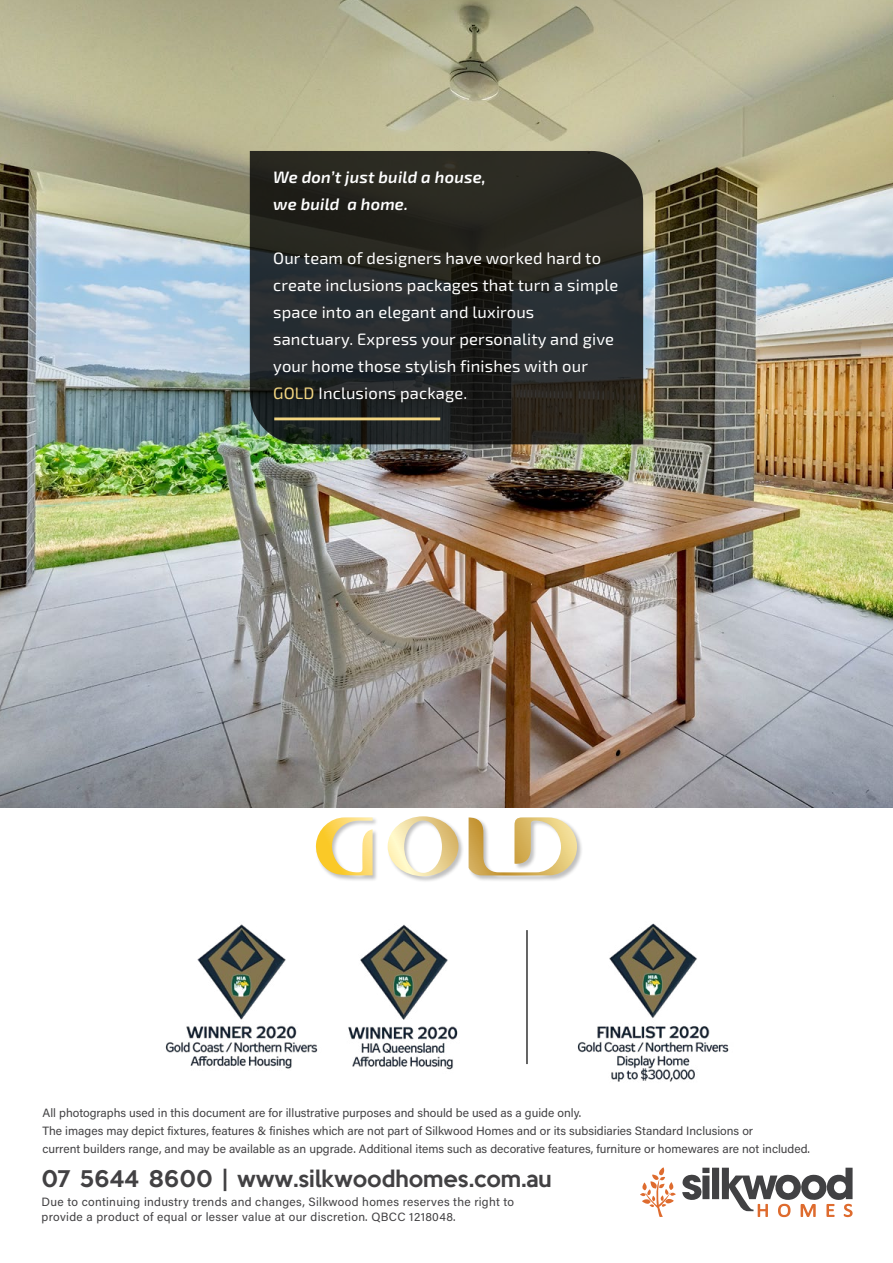
<style>
.page{position:relative;width:893px;height:1263px;background:#fff}
.page>*{position:absolute;margin:0;border:0;box-sizing:border-box;transform-origin:0 0}
.t1{font:500 21px "Keep Calm";color:#424143}
.t2{font:16.5px/27px "Exo 2";letter-spacing:.01em;color:#fff}
.t3{font:italic 600 16.5px/27px "Exo 2";letter-spacing:.01em;color:#fff}
.t4{font:12px/18px "Acumin Pro";color:#424143}
.t5{font:12px/14.4px "Acumin Pro";letter-spacing:.025em;color:#424143}
.s1{color:#f3d681}
</style>
<div class="page">
<svg style="left:640px;top:1167px;width:36px;height:50px"></svg>
<div style="left:712px;top:1168px;width:7px;height:31px;background:#414143"></div>
<svg style="left:682px;top:1168px;width:27px;height:32px"></svg>
<div style="left:702px;top:1175px;width:7px;height:24px;background:#414143"></div>
<svg style="left:722px;top:1168px;width:131px;height:49px"></svg>
<img style="left:0;top:0;width:893px;height:808px">
<img style="left:577px;top:923px;width:152px;height:159px">
<img style="left:348px;top:924px;width:110px;height:146px">
<img style="left:165px;top:924px;width:153px;height:145px">
<hr style="left:526px;top:930px;width:2px;height:134px;background:#333">
<div style="left:315px;top:816px;width:268px;height:66px;background:#000;opacity:.25"></div>
<svg style="left:469px;top:817px;width:108px;height:59px"></svg>
<svg style="left:315px;top:817px;width:58px;height:58px"></svg>
<svg style="left:388px;top:816px;width:70px;height:60px"></svg>
<svg style="left:250px;top:151px;width:393px;height:293px"></svg>
<hr style="left:274px;top:417px;width:166px;height:3px;background:#f3d681">
<h2 class="t3" style="left:273px;top:164px;width:214px">We don’t just build a house, we build a home.</h2>
<h2 class="t2" style="left:273px;top:245px;width:347px">Our team of designers have worked hard to create inclusions packages that turn a simple space into an elegant and luxirous sanctuary. Express your personality and give your home those stylish finishes with our <span class="s1">GOLD</span> Inclusions package.</h2>
<p class="t4" style="left:43px;top:1103px;width:769px">All photographs used in this document are for illustrative purposes and should be used as a guide only.<br>The images may depict fixtures, features &amp; finishes which are not part of Silkwood Homes and or its subsidiaries Standard Inclusions or<br>current builders range, and may be available as an upgrade. Additional items such as decorative features, furniture or homewares are not included.</p>
<h1 class="t1" style="left:42px;top:1160px;width:512px">07 5644 8600 | www.silkwoodhomes.com.au</h1>
<p class="t5" style="left:42px;top:1194px;width:474px">Due to continuing industry trends and changes, Silkwood homes reserves the right to provide a product of equal or lesser value at our discretion. QBCC 1218048.</p>
</div>
